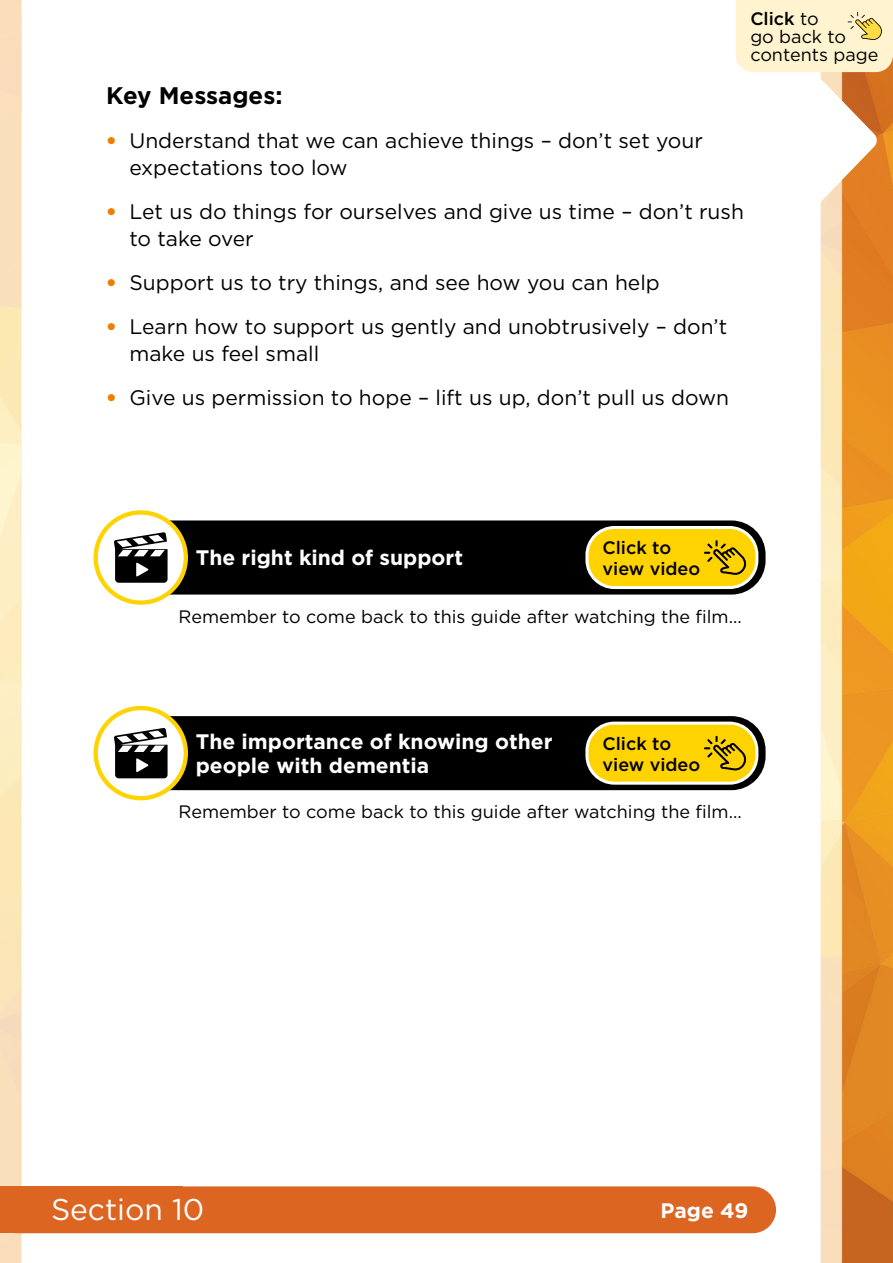
<style>
.page{position:relative;width:893px;height:1263px;background:#fff}
.page>*{position:absolute;margin:0;border:0;box-sizing:border-box;transform-origin:0 0}
.t1{font:30px "Gotham";color:#fff}
.t2{font:700 24px "Gotham";color:#000}
.t3{font:21px/27px "Gotham";color:#000}
.t4{font:700 21px/24px "Gotham";color:#fff}
.t5{font:18px/18px "Gotham";color:#000}
.t6{font:500 18px/21px "Gotham";color:#000}
.s1{font-weight:500}
.s2{font-weight:900;color:#ef7d00}
</style>
<div class="page">
<img style="left:0;top:0;width:893px;height:1263px">
<div style="left:183px;top:1186px;width:593px;height:47px;background:#dc6522"></div>
<div style="left:0;top:1186px;width:183px;height:47px;background:#dc6522"></div>
<svg style="left:736px;top:0;width:157px;height:217px"></svg>
<div style="left:106px;top:520px;width:660px;height:74px;background:#000;border-radius:34px"></div>
<svg style="left:96px;top:512px;width:90px;height:91px;fill:#fff"></svg>
<div style="left:94px;top:510px;width:94px;height:95px;border:4px solid #ffd300;border-radius:50%"></div>
<svg style="left:114px;top:532px;width:54px;height:51px"></svg>
<div style="left:587px;top:527px;width:170px;height:60px;background:#ffd300;border-radius:27px"></div>
<div style="left:585px;top:526px;width:173px;height:63px;border:3px solid #fff;border-radius:27px"></div>
<svg style="left:704px;top:540px;width:42px;height:35px"></svg>
<div style="left:106px;top:716px;width:660px;height:74px;background:#000;border-radius:34px"></div>
<svg style="left:96px;top:708px;width:90px;height:90px;fill:#fff"></svg>
<div style="left:94px;top:706px;width:94px;height:94px;border:4px solid #ffd300;border-radius:50%"></div>
<svg style="left:114px;top:728px;width:54px;height:50px"></svg>
<div style="left:587px;top:723px;width:170px;height:60px;background:#ffd300;border-radius:27px"></div>
<div style="left:585px;top:722px;width:173px;height:63px;border:3px solid #fff;border-radius:27px"></div>
<svg style="left:704px;top:736px;width:42px;height:34px"></svg>
<p class="t5" style="left:750px;top:9px;width:130px"><span class="s1">Click</span> to<br>go back to contents page</p>
<p class="t2" style="left:106px;top:82px;width:178px">Key Messages:</p>
<p class="t3" style="left:129px;top:127px;width:575px;text-indent:-23px"><span class="s2">•</span> Understand that we can achieve things – don’t set your expectations too low</p>
<p class="t3" style="left:129px;top:198px;width:616px;text-indent:-23px"><span class="s2">•</span> Let us do things for ourselves and give us time – don’t rush to take over</p>
<p class="t3" style="left:106px;top:269px;width:555px"><span class="s2">•</span> Support us to try things, and see how you can help</p>
<p class="t3" style="left:129px;top:313px;width:599px;text-indent:-23px"><span class="s2">•</span> Learn how to support us gently and unobtrusively – don’t make us feel small</p>
<p class="t3" style="left:106px;top:384px;width:624px"><span class="s2">•</span> Give us permission to hope – lift us up, don’t pull us down</p>
<p class="t4" style="left:196px;top:545px;width:269px">The right kind of support</p>
<p class="t6" style="left:602px;top:537px;width:99px">Click to view video</p>
<p class="t5" style="left:179px;top:607px;width:565px">Remember to come back to this guide after watching the film…</p>
<p class="t4" style="left:196px;top:728px;width:358px">The importance of knowing other people with dementia</p>
<p class="t6" style="left:602px;top:732px;width:99px">Click to view video</p>
<p class="t5" style="left:179px;top:802px;width:565px">Remember to come back to this guide after watching the film…</p>
<h1 class="t1" style="left:51px;top:1190px;width:155px">Section 10</h1>
<p class="t4" style="left:661px;top:1198px;width:89px">Page 49</p>
</div>
